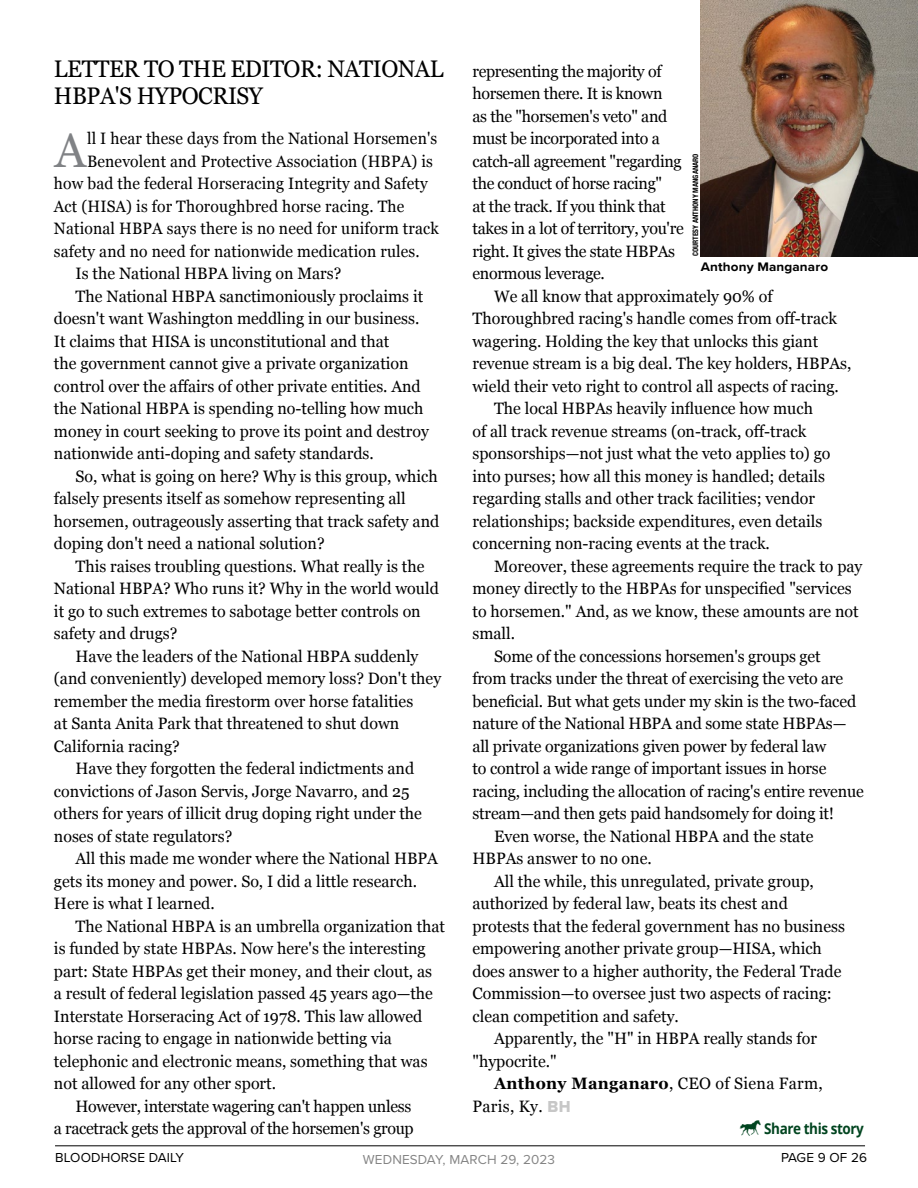
<style>
.page{position:relative;width:918px;height:1188px;background:#fff}
.page>*{position:absolute;margin:0;border:0;box-sizing:border-box;transform-origin:0 0}
.First_Paragraph{font:48.9px "Georgia";color:#808285;scale:.95 1}
.Headline{font:24px/27px "Georgia";letter-spacing:-.02em;color:#000;scale:.95 1}
.Body_Copy{font:16.5px/22.5px "Georgia";color:#000}
.Body_Copy-2{font:16.5px/22.5px "Georgia";letter-spacing:-.02em;color:#000;text-align:right}
.First_Paragraph-2{font:16.5px "Georgia";letter-spacing:.01em;color:#000;scale:.95 1}
.ShareThisStory{font:700 15px "Open Sans";letter-spacing:-.03em;color:#00441f;scale:.9 1}
.t1{font:13.5px "Proxima Nova";letter-spacing:.01em;color:#000}
.t2{font:13.5px "Proxima Nova";letter-spacing:.01em;color:#848484}
.t3{font:700 12.9px "Proxima Nova";letter-spacing:.01em;color:#000;scale:1.05 1}
.Photo_Credit{font:700 condensed 7.5px "Helvetica Neue LT Std";color:#000}
.s1{font-weight:700}
.s2{font-family:"Proxima Nova Extrabld";color:#c7c7c7}
</style>
<div class="page">
<hr style="left:55px;top:1146px;width:810px;height:1px;background:#000">
<img style="left:701px;top:0;width:217px;height:256px">
<p class="Headline" style="left:54px;top:54px;width:412px">LETTER TO THE EDITOR: NATIONAL<br>HBPA'S HYPOCRISY</p>
<p class="First_Paragraph" style="left:55px;top:114px;width:34px">A</p>
<p class="First_Paragraph-2" style="left:87px;top:126px;width:370px">ll I hear these days from the National Horsemen's</p>
<p class="First_Paragraph-2" style="left:87px;top:149px;width:366px">Benevolent and Protective Association (HBPA) is</p>
<p class="First_Paragraph-2" style="left:54px;top:171px;width:395px">how bad the federal Horseracing Integrity and Safety</p>
<p class="First_Paragraph-2" style="left:54px;top:194px;width:370px">Act (HISA) is for Thoroughbred horse racing. The</p>
<p class="First_Paragraph-2" style="left:54px;top:216px;width:407px">National HBPA says there is no need for uniform track</p>
<p class="First_Paragraph-2" style="left:54px;top:239px;width:387px">safety and no need for nationwide medication rules.</p>
<p class="Body_Copy" style="left:76px;top:261px;width:267px">Is the National HBPA living on Mars?</p>
<p class="Body_Copy" style="left:54px;top:284px;width:376px;text-indent:22px">The National HBPA sanctimoniously proclaims it doesn't want Washington meddling in our business.<br>It claims that HISA is unconstitutional and that<br>the government cannot give a private organization control over the affairs of other private entities. And the National HBPA is spending no-telling how much money in court seeking to prove its point and destroy nationwide anti-doping and safety standards.</p>
<p class="Body_Copy" style="left:54px;top:464px;width:387px;text-indent:22px">So, what is going on here? Why is this group, which falsely presents itself as somehow representing all horsemen, outrageously asserting that track safety and doping don't need a national solution?</p>
<p class="Body_Copy" style="left:54px;top:554px;width:386px;text-indent:22px">This raises troubling questions. What really is the National HBPA? Who runs it? Why in the world would it go to such extremes to sabotage better controls on safety and drugs?</p>
<p class="Body_Copy" style="left:54px;top:644px;width:389px;text-indent:22px">Have the leaders of the National HBPA suddenly (and conveniently) developed memory loss? Don't they remember the media firestorm over horse fatalities<br>at Santa Anita Park that threatened to shut down California racing?</p>
<p class="Body_Copy" style="left:54px;top:756px;width:370px;text-indent:22px">Have they forgotten the federal indictments and convictions of Jason Servis, Jorge Navarro, and 25 others for years of illicit drug doping right under the noses of state regulators?</p>
<p class="Body_Copy" style="left:54px;top:846px;width:386px;text-indent:22px">All this made me wonder where the National HBPA gets its money and power. So, I did a little research.<br>Here is what I learned.</p>
<p class="Body_Copy" style="left:54px;top:914px;width:393px;text-indent:22px">The National HBPA is an umbrella organization that is funded by state HBPAs. Now here's the interesting part: State HBPAs get their money, and their clout, as<br>a result of federal legislation passed 45 years ago—the Interstate Horseracing Act of 1978. This law allowed horse racing to engage in nationwide betting via telephonic and electronic means, something that was not allowed for any other sport.</p>
<p class="Body_Copy-2" style="left:54px;top:1094px;width:361px">However, interstate wagering can't happen unless<br>a racetrack gets the approval of the horsemen's group</p>
<p class="Body_Copy-2" style="left:472px;top:59px;width:213px;text-align:left">representing the majority of horsemen there. It is known<br>as the "horsemen's veto" and must be incorporated into a catch-all agreement "regarding the conduct of horse racing"<br>at the track. If you think that takes in a lot of territory, you're right. It gives the state HBPAs enormous leverage.</p>
<p class="Body_Copy" style="left:472px;top:284px;width:380px;text-indent:22px">We all know that approximately 90% of Thoroughbred racing's handle comes from off-track wagering. Holding the key that unlocks this giant revenue stream is a big deal. The key holders, HBPAs, wield their veto right to control all aspects of racing.</p>
<p class="Body_Copy" style="left:472px;top:396px;width:360px;text-indent:22px">The local HBPAs heavily influence how much of all track revenue streams (on-track, off-track sponsorships—not just what the veto applies to) go into purses; how all this money is handled; details regarding stalls and other track facilities; vendor relationships; backside expenditures, even details concerning non-racing events at the track.</p>
<p class="Body_Copy" style="left:472px;top:554px;width:391px;text-indent:22px">Moreover, these agreements require the track to pay money directly to the HBPAs for unspecified "services to horsemen." And, as we know, these amounts are not small.</p>
<p class="Body_Copy" style="left:472px;top:644px;width:393px;text-indent:22px">Some of the concessions horsemen's groups get<br>from tracks under the threat of exercising the veto are beneficial. But what gets under my skin is the two-faced nature of the National HBPA and some state HBPAs— all private organizations given power by federal law<br>to control a wide range of important issues in horse racing, including the allocation of racing's entire revenue stream—and then gets paid handsomely for doing it!</p>
<p class="Body_Copy" style="left:472px;top:824px;width:343px;text-indent:22px">Even worse, the National HBPA and the state<br>HBPAs answer to no one.</p>
<p class="Body_Copy" style="left:472px;top:869px;width:374px;text-indent:22px">All the while, this unregulated, private group, authorized by federal law, beats its chest and protests that the federal government has no business empowering another private group—HISA, which does answer to a higher authority, the Federal Trade Commission—to oversee just two aspects of racing: clean competition and safety.</p>
<p class="Body_Copy" style="left:472px;top:1026px;width:346px;text-indent:22px">Apparently, the "H" in HBPA really stands for "hypocrite."</p>
<p class="Body_Copy" style="left:472px;top:1071px;width:352px;text-indent:22px"><span class="s1">Anthony Manganaro</span>, CEO of Siena Farm,<br>Paris, Ky. <span class="s2">BH</span></p>
<p class="ShareThisStory" style="left:739px;top:1118px;width:141px">▲ Share this story</p>
<p class="Photo_Credit" style="left:691px;top:256px;width:104px;rotate:-90deg">COURTESY ANTHONY MANGANARO</p>
<p class="t3" style="left:701px;top:257px;width:123px">Anthony Manganaro</p>
<p class="t1" style="left:55px;top:1147px;width:131px">BLOODHORSE DAILY</p>
<p class="t2" style="left:363px;top:1150px;width:194px">WEDNESDAY, MARCH 29, 2023</p>
<p class="t1" style="left:781px;top:1147px;width:88px">PAGE 9 OF 26</p>
</div>
